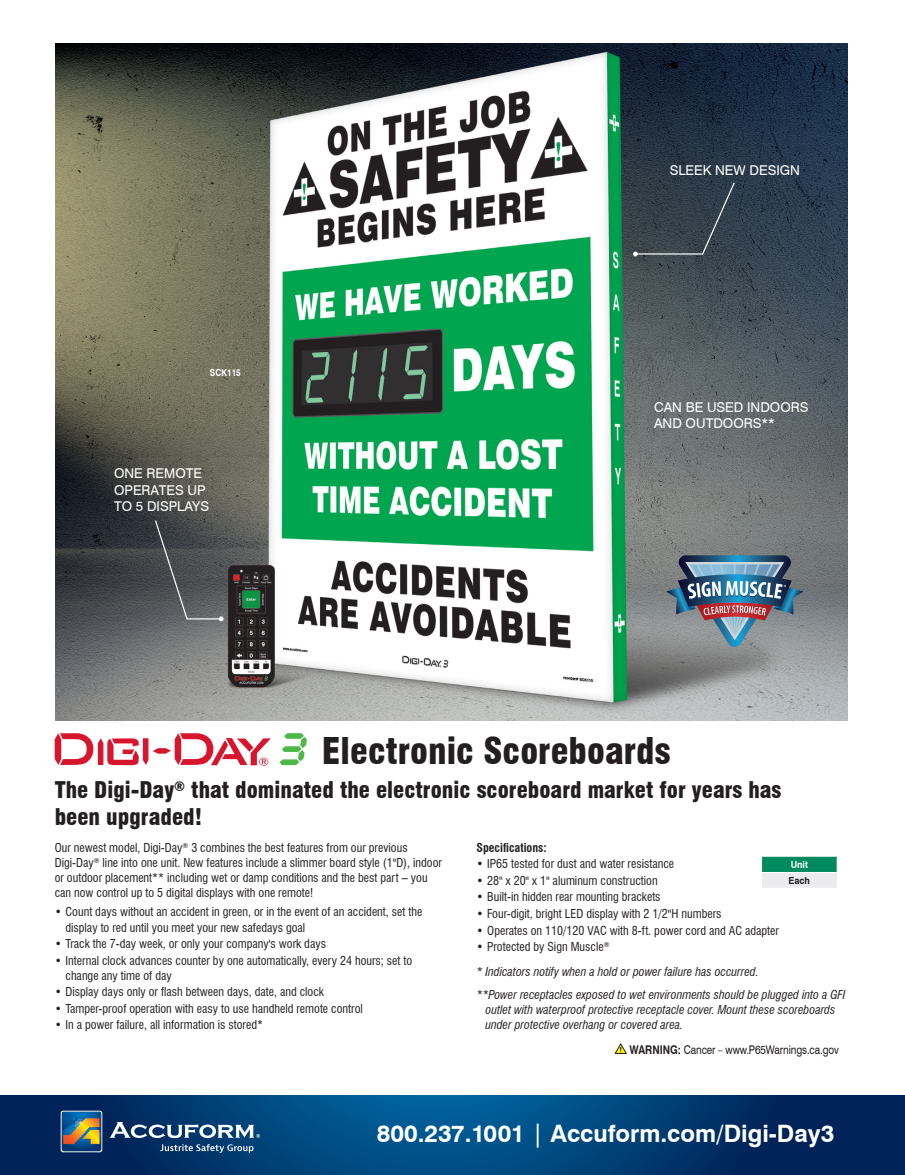
<style>
.page{position:relative;width:905px;height:1175px;background:#fff}
.page>*{position:absolute;margin:0;border:0;box-sizing:border-box;transform-origin:0 0}
.t1{font:900 condensed 36px "Swiss 721 BT";color:#231f20}
.t2{font:700 24px "Swiss 721 BT";color:#fff}
.t3{font:900 condensed 22.5px/27px "Swiss 721 BT";color:#231f20}
.t4{font:13.5px/16.5px "Swiss 721 BT";color:#fff}
.t5{font:condensed 12px/15px "Swiss 721 BT";color:#231f20}
.t6{font:italic condensed 12px/15px "Swiss 721 BT";color:#231f20}
.t7{font:12px "Swiss 721 BT";letter-spacing:-.01em;color:#231f20;scale:.83 1}
.t8{font:700 condensed 12px "Swiss 721 BT";color:#231f20}
.t9{font:700 9.75px "Swiss 721 BT";color:#fff;scale:.83 1}
.t10{font:700 9.75px "Swiss 721 BT";color:#fff;scale:.93 1}
.t11{font:700 9.75px "Swiss 721 BT";color:#231f20;scale:.93 1}
.s1{font-style:normal}
.s2{font-weight:700}
.s3{font-weight:400}
</style>
<div class="page">
<svg style="left:0;top:1095px;width:904px;height:79px;background:#003b72"></svg>
<svg style="left:61px;top:1110px;width:41px;height:42px"></svg>
<svg style="left:62px;top:1111px;width:39px;height:40px;background:#60746c"></svg>
<svg style="left:109px;top:1122px;width:151px;height:16px"></svg>
<svg style="left:160px;top:1144px;width:93px;height:8px"></svg>
<svg style="left:55px;top:733px;width:216px;height:32px"></svg>
<svg style="left:279px;top:733px;width:28px;height:32px"></svg>
<img style="left:55px;top:43px;width:792px;height:677px">
<div style="left:761px;top:856px;width:76px;height:16px;background:#008a5e"></div>
<div style="left:761px;top:872px;width:76px;height:16px;background:#ececee"></div>
<hr style="left:762px;top:856px;width:74px;height:1px;background:#fff">
<hr style="left:762px;top:872px;width:74px;height:1px;background:#fff">
<svg style="left:836px;top:856px;width:1px;height:16px"></svg>
<svg style="left:761px;top:856px;width:1px;height:32px"></svg>
<svg style="left:633px;top:181px;width:102px;height:75px;background:#38444e"></svg>
<svg style="left:154px;top:519px;width:69px;height:102px;background:#515457"></svg>
<svg style="left:666px;top:555px;width:137px;height:92px;background:#728394"></svg>
<svg style="left:615px;top:1043px;width:11px;height:10px"></svg>
<p class="t9" style="left:210px;top:367px;width:39px">SCK115</p>
<p class="t4" style="left:114px;top:465px;width:97px">ONE REMOTE<br>OPERATES UP<br>TO 5 DISPLAYS</p>
<p class="t4" style="left:669px;top:161px;width:132px">SLEEK NEW DESIGN</p>
<p class="t4" style="left:654px;top:399px;width:156px">CAN BE USED INDOORS<br>AND OUTDOORS**</p>
<h1 class="t1" style="left:322px;top:729px;width:350px">Electronic Scoreboards</h1>
<h3 class="t3" style="left:55px;top:776px;width:728px">The Digi-Day<sup>®</sup> that dominated the electronic scoreboard market for years has been upgraded!</h3>
<p class="t5" style="left:55px;top:840px;width:389px">Our newest model, Digi-Day<sup>®</sup> 3 combines the best features from our previous Digi-Day<sup>®</sup> line into one unit. New features include a slimmer board style (1"D), indoor or outdoor placement** including wet or damp conditions and the best part – you can now control up to 5 digital displays with one remote!</p>
<p class="t5" style="left:65px;top:904px;width:358px;text-indent:-11px">• Count days without an accident in green, or in the event of an accident, set the display to red until you meet your new safedays goal</p>
<p class="t5" style="left:55px;top:936px;width:273px">• Track the 7-day week, or only your company's work days</p>
<p class="t5" style="left:65px;top:952px;width:348px;text-indent:-11px">• Internal clock advances counter by one automatically, every 24 hours; set to change any time of day</p>
<p class="t5" style="left:55px;top:984px;width:271px">• Display days only or flash between days, date, and clock</p>
<p class="t5" style="left:55px;top:1000px;width:309px">• Tamper-proof operation with easy to use handheld remote control</p>
<p class="t5" style="left:55px;top:1017px;width:210px">• In a power failure, all information is stored*</p>
<p class="t8" style="left:476px;top:840px;width:72px">Specifications:</p>
<p class="t5" style="left:476px;top:856px;width:199px">• IP65 tested for dust and water resistance</p>
<p class="t5" style="left:476px;top:873px;width:183px">• 28" x 20" x 1" aluminum construction</p>
<p class="t5" style="left:476px;top:889px;width:186px">• Built-in hidden rear mounting brackets</p>
<p class="t5" style="left:476px;top:906px;width:246px">• Four-digit, bright LED display with 2 1/2"H numbers</p>
<p class="t5" style="left:476px;top:922px;width:304px">• Operates on 110/120 VAC with 8-ft. power cord and AC adapter</p>
<p class="t6" style="left:476px;top:934px;width:284px;line-height:24.8px"><span class="s1">• Protected by Sign Muscle</span><sup>®<br></sup>* Indicators notify when a hold or power failure has occurred.</p>
<p class="t6" style="left:485px;top:987px;width:361px;text-indent:-9px">**Power receptacles exposed to wet environments should be plugged into a GFI outlet with waterproof protective receptacle cover. Mount these scoreboards under protective overhang or covered area.</p>
<p class="t10" style="left:790px;top:858px;width:20px">Unit</p>
<p class="t11" style="left:788px;top:874px;width:25px">Each</p>
<p class="t7" style="left:629px;top:1042px;width:254px"><span class="s2">WARNING:</span> Cancer – www.P65Warnings.ca.gov</p>
<h2 class="t2" style="left:377px;top:1119px;width:459px">800.237.1001 <span class="s3">|</span> Accuform.com/Digi-Day3</h2>
</div>
